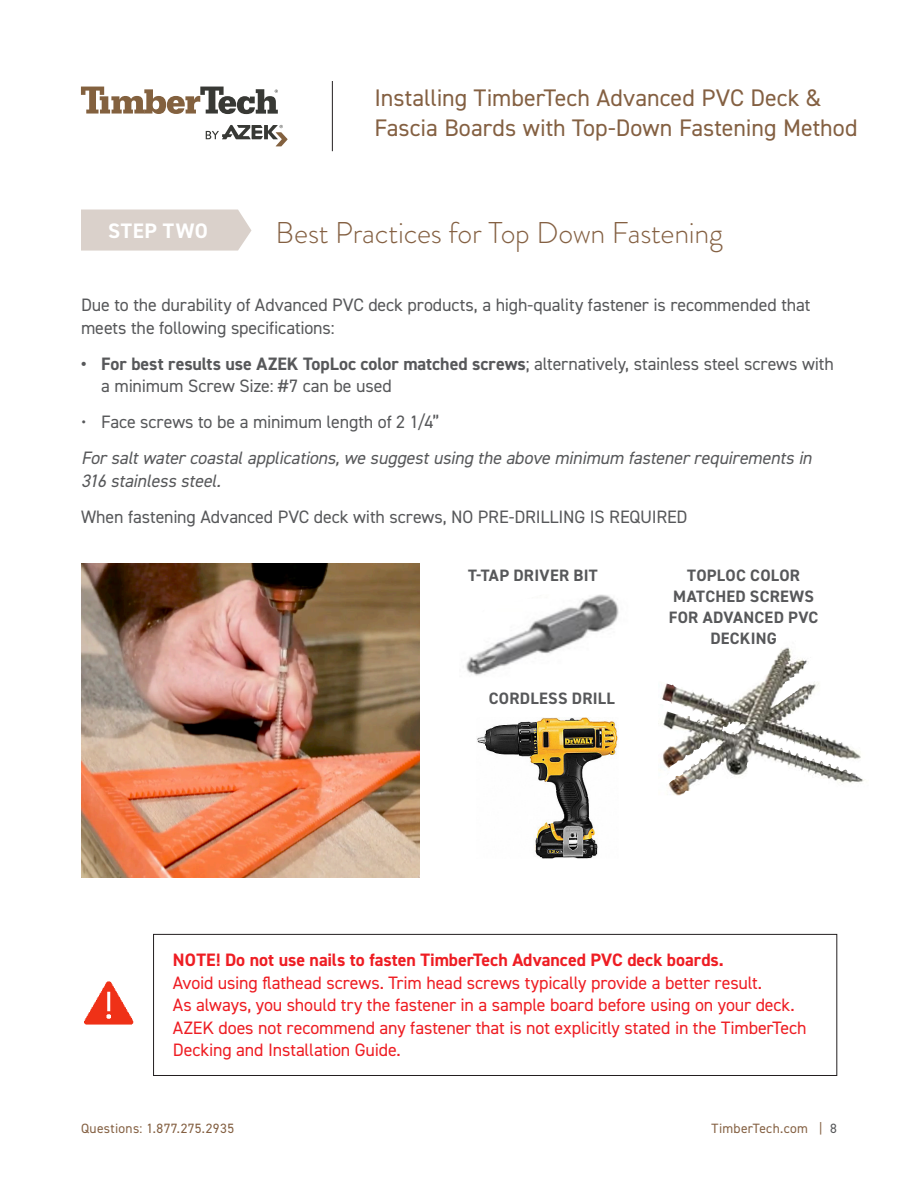
<style>
.page{position:relative;width:918px;height:1188px;background:#fff}
.page>*{position:absolute;margin:0;border:0;box-sizing:border-box;transform-origin:0 0}
.t1{font:300 30px "Brandon Grotesque";letter-spacing:-.01em;color:#846042}
.t2{font:24px/30.2px "DIN2014";color:#846042}
.t3{font:700 21px "DIN2014";letter-spacing:.03em;color:#fff}
.t4{font:18px/22.5px "DIN2014";letter-spacing:-.01em;color:#57585a}
.t5{font:18px/22.5px "DIN2014";letter-spacing:-.01em;color:#ee1d23}
.t6{font:italic 18px/22.5px "DIN2014";color:#57585a}
.t7{font:700 18px "DIN2014";color:#ee1d23}
.t8{font:700 16.5px/21px "DIN2014";letter-spacing:.015em;color:#57585a;text-align:center}
.t9{font:13.5px "DIN2014";letter-spacing:.025em;color:#846042}
.s1{font-weight:700}
.s2{color:#57585a}
</style>
<div class="page">
<svg style="left:81px;top:87px;width:197px;height:27px"></svg>
<svg style="left:206px;top:125px;width:82px;height:21px"></svg>
<hr style="left:332px;top:81px;width:1px;height:70px;background:#231f20">
<div style="left:153px;top:934px;width:684px;height:142px;border:1px solid #231f20"></div>
<img style="left:466px;top:594px;width:153px;height:82px">
<img style="left:658px;top:647px;width:135px;height:80px">
<div style="left:81px;top:210px;width:170px;height:41px;background:#dad1cb"></div>
<img style="left:81px;top:564px;width:339px;height:314px">
<img style="left:477px;top:717px;width:141px;height:142px">
<img style="left:84px;top:981px;width:50px;height:44px">
<h2 class="t2" style="left:375px;top:82px;width:484px">Installing TimberTech Advanced PVC Deck &amp;<br>Fascia Boards with Top-Down Fastening Method</h2>
<p class="t3" style="left:108px;top:217px;width:101px">STEP TWO</p>
<h1 class="t1" style="left:275px;top:212px;width:449px">Best Practices for Top Down Fastening</h1>
<p class="t4" style="left:81px;top:293px;width:731px">Due to the durability of Advanced PVC deck products, a high-quality fastener is recommended that meets the following specifications:</p>
<p class="t4" style="left:101px;top:352px;width:734px;text-indent:-20px"><span class="s1">• For best results use AZEK TopLoc color matched screws</span>; alternatively, stainless steel screws with a minimum Screw Size: #7 can be used</p>
<p class="t4" style="left:81px;top:410px;width:360px">• Face screws to be a minimum length of 2 1/4”</p>
<p class="t6" style="left:81px;top:446px;width:737px">Forsaltwatercoastalapplications,we suggestusing the above minimum fastenerrequirements in<br>316 stainless steel.</p>
<p class="t4" style="left:81px;top:505px;width:608px">When fastening Advanced PVC deck with screws, NO PRE-DRILLING IS REQUIRED</p>
<p class="t8" style="left:468px;top:565px;width:131px">T-TAP DRIVER BIT</p>
<p class="t8" style="left:669px;top:565px;width:151px">TOPLOC COLOR<br>MATCHED SCREWS<br>FOR ADVANCED PVC<br>DECKING</p>
<p class="t8" style="left:489px;top:688px;width:127px">CORDLESS DRILL</p>
<p class="t7" style="left:173px;top:948px;width:553px">NOTE! Do not use nails to fasten TimberTech Advanced PVC deck boards.</p>
<p class="t5" style="left:173px;top:971px;width:635px">Avoid using flathead screws. Trim head screws typically provide a better result.<br>As always, you should try the fastener in a sample board before using on your deck.<br>AZEK does not recommend any fastener that is not explicitly stated in the TimberTech Decking and Installation Guide.</p>
<p class="t9" style="left:81px;top:1120px;width:155px">Questions: 1.877.275.2935</p>
<p class="t9" style="left:712px;top:1120px;width:127px">TimberTech.com | <span class="s2">8</span></p>
</div>
